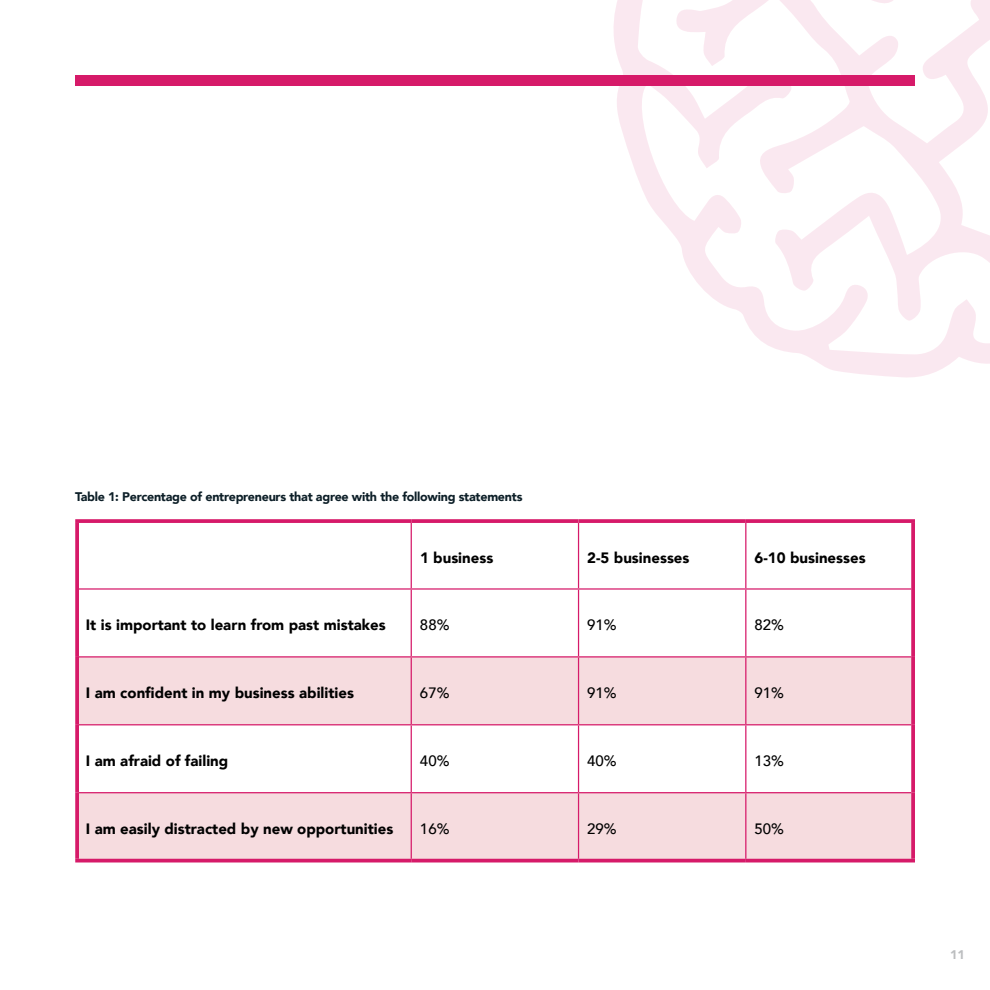
<style>
.page{position:relative;width:990px;height:990px;background:#fff}
.page>*{position:absolute;margin:0;border:0;box-sizing:border-box;transform-origin:0 0}
.t1{font:900 15px "Avenir";color:#000}
.t2{font:500 15px "Avenir";color:#000}
.t3{font:900 12.5px "Avenir";letter-spacing:-.02em;color:#0d1f28}
.t4{font:900 12.5px "Avenir";color:#bcbec0}
</style>
<div class="page">
<svg style="left:79px;top:658px;width:832px;height:201px;fill:#f6dcdf"></svg>
<hr style="left:411px;top:523px;width:1px;height:65px;background:#d61a69">
<hr style="left:578px;top:523px;width:1px;height:65px;background:#d61a69">
<hr style="left:745px;top:523px;width:1px;height:65px;background:#d61a69">
<hr style="left:411px;top:590px;width:1px;height:66px;background:#d61a69">
<hr style="left:578px;top:590px;width:1px;height:66px;background:#d61a69">
<hr style="left:745px;top:590px;width:1px;height:66px;background:#d61a69">
<hr style="left:411px;top:725px;width:1px;height:67px;background:#d61a69">
<hr style="left:578px;top:725px;width:1px;height:67px;background:#d61a69">
<hr style="left:745px;top:725px;width:1px;height:67px;background:#d61a69">
<hr style="left:79px;top:588px;width:332px;height:2px;background:#d61a69">
<hr style="left:411px;top:588px;width:168px;height:2px;background:#d61a69">
<hr style="left:579px;top:588px;width:167px;height:2px;background:#d61a69">
<hr style="left:746px;top:588px;width:165px;height:2px;background:#d61a69">
<hr style="left:79px;top:656px;width:332px;height:2px;background:#d61a69">
<hr style="left:79px;top:724px;width:332px;height:1px;background:#d61a69">
<hr style="left:411px;top:656px;width:168px;height:2px;background:#d61a69">
<hr style="left:411px;top:658px;width:1px;height:66px;background:#d61a69">
<hr style="left:411px;top:724px;width:168px;height:1px;background:#d61a69">
<hr style="left:579px;top:656px;width:167px;height:2px;background:#d61a69">
<hr style="left:578px;top:658px;width:1px;height:66px;background:#d61a69">
<hr style="left:579px;top:724px;width:167px;height:1px;background:#d61a69">
<hr style="left:746px;top:656px;width:165px;height:2px;background:#d61a69">
<hr style="left:745px;top:658px;width:1px;height:66px;background:#d61a69">
<hr style="left:746px;top:724px;width:165px;height:1px;background:#d61a69">
<hr style="left:79px;top:792px;width:332px;height:1px;background:#d61a69">
<hr style="left:411px;top:792px;width:168px;height:1px;background:#d61a69">
<hr style="left:411px;top:793px;width:1px;height:66px;background:#d61a69">
<hr style="left:579px;top:792px;width:167px;height:1px;background:#d61a69">
<hr style="left:578px;top:793px;width:1px;height:66px;background:#d61a69">
<hr style="left:746px;top:792px;width:165px;height:1px;background:#d61a69">
<hr style="left:745px;top:793px;width:1px;height:66px;background:#d61a69">
<svg style="left:75px;top:519px;width:336px;height:4px"></svg>
<svg style="left:75px;top:523px;width:4px;height:66px"></svg>
<svg style="left:411px;top:519px;width:168px;height:4px"></svg>
<svg style="left:579px;top:519px;width:167px;height:4px"></svg>
<svg style="left:746px;top:519px;width:169px;height:4px"></svg>
<svg style="left:911px;top:523px;width:4px;height:66px"></svg>
<svg style="left:75px;top:589px;width:4px;height:68px"></svg>
<svg style="left:911px;top:589px;width:4px;height:68px"></svg>
<svg style="left:75px;top:657px;width:4px;height:68px"></svg>
<svg style="left:911px;top:657px;width:4px;height:68px"></svg>
<svg style="left:75px;top:725px;width:4px;height:68px"></svg>
<svg style="left:911px;top:725px;width:4px;height:68px"></svg>
<svg style="left:75px;top:793px;width:4px;height:66px"></svg>
<svg style="left:911px;top:793px;width:4px;height:66px"></svg>
<hr style="left:75px;top:859px;width:336px;height:3px;background:#d61a69">
<hr style="left:411px;top:859px;width:168px;height:3px;background:#d61a69">
<hr style="left:579px;top:859px;width:167px;height:3px;background:#d61a69">
<hr style="left:746px;top:859px;width:169px;height:3px;background:#d61a69">
<svg style="left:608px;top:0;width:382px;height:378px"></svg>
<div style="left:75px;top:76px;width:840px;height:10px;background:#d61a69"></div>
<p class="t3" style="left:75px;top:486px;width:449px">Table 1: Percentage of entrepreneurs that agree with the following statements</p>
<p class="t1" style="left:420px;top:544px;width:75px">1 business</p>
<p class="t1" style="left:587px;top:544px;width:104px">2-5 businesses</p>
<p class="t1" style="left:755px;top:544px;width:113px">6-10 businesses</p>
<p class="t1" style="left:86px;top:612px;width:301px">It is important to learn from past mistakes</p>
<p class="t2" style="left:420px;top:612px;width:31px">88%</p>
<p class="t2" style="left:587px;top:612px;width:31px">91%</p>
<p class="t2" style="left:755px;top:612px;width:31px">82%</p>
<p class="t1" style="left:86px;top:680px;width:270px">I am confident in my business abilities</p>
<p class="t2" style="left:420px;top:680px;width:31px">67%</p>
<p class="t2" style="left:587px;top:680px;width:31px">91%</p>
<p class="t2" style="left:755px;top:680px;width:31px">91%</p>
<p class="t1" style="left:86px;top:748px;width:144px">I am afraid of failing</p>
<p class="t2" style="left:420px;top:748px;width:31px">40%</p>
<p class="t2" style="left:587px;top:748px;width:31px">40%</p>
<p class="t2" style="left:755px;top:748px;width:31px">13%</p>
<p class="t1" style="left:86px;top:816px;width:309px">I am easily distracted by new opportunities</p>
<p class="t2" style="left:420px;top:816px;width:31px">16%</p>
<p class="t2" style="left:587px;top:816px;width:31px">29%</p>
<p class="t2" style="left:755px;top:816px;width:31px">50%</p>
<p class="t4" style="left:950px;top:944px;width:16px">11</p>
</div>
